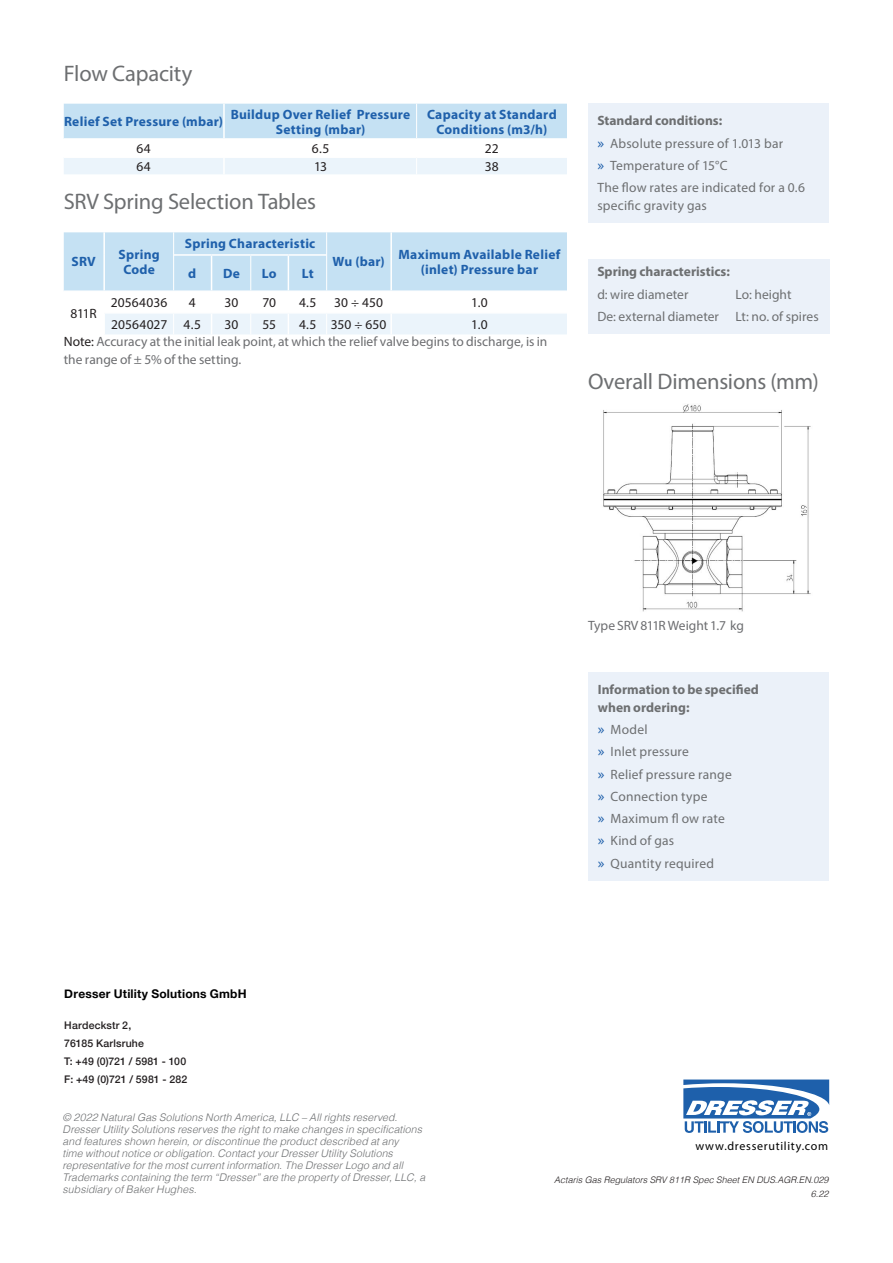
<style>
.page{position:relative;width:893px;height:1263px;background:#fff}
.page>*{position:absolute;margin:0;border:0;box-sizing:border-box;transform-origin:0 0}
.Section_Title{font:22.5px "Myriad Pro";letter-spacing:-.01em;color:#6d6f71}
.Body_Copy_9_12{font:13.5px/18px "Myriad Pro";letter-spacing:.015em;color:#6d6f71}
.Table_Header_9_12{font:700 13.5px/15px "Myriad Pro";letter-spacing:.02em;color:#1f60ab;text-align:center}
.Section_Title-2{font:13.5px/18px "Myriad Pro";letter-spacing:-.005em;color:#6c6d70}
.Section_Subhead{font:700 13.5px/18px "Myriad Pro";color:#6d6f71}
.Table_Body_9_12{font:13.5px "Myriad Pro";letter-spacing:.005em;color:#231f20}
.Body_Copy{font:13.5px "Myriad Pro";color:#6d6f71}
.Notes{font:13.5px "Myriad Pro";letter-spacing:-.01em;color:#6c6d70}
.t1{font:700 12px "Helvetica Neue";letter-spacing:.02em;color:#000}
.t2{font:12px "Myriad Pro";letter-spacing:.06em;color:#000}
.copyright{font:italic 300 10.5px/12px "Helvetica";letter-spacing:.01em;color:#6d6f71}
.DCB_-_Body{font:500 10.5px "Helvetica Neue";letter-spacing:.015em;color:#231f20}
.Body_Copy_Copy{font:italic 300 9px "Helvetica";color:#231f20}
.s1{color:#231f20}
.s2{font-family:"Lucida Grande";color:#1f60ab}
</style>
<div class="page">
<svg style="left:64px;top:104px;width:503px;height:70px"></svg>
<svg style="left:64px;top:232px;width:503px;height:102px"></svg>
<div style="left:588px;top:103px;width:241px;height:120px;background:#ebf1f9"></div>
<div style="left:588px;top:260px;width:241px;height:74px;background:#ebf1f9"></div>
<div style="left:588px;top:672px;width:241px;height:209px;background:#ebf1f9"></div>
<img style="left:603px;top:404px;width:208px;height:208px">
<svg style="left:683px;top:1079px;width:146px;height:54px"></svg>
<p class="Section_Title" style="left:64px;top:59px;width:130px">Flow Capacity</p>
<p class="Table_Header_9_12" style="left:64px;top:114px;width:160px">Relief Set Pressure (mbar)</p>
<p class="Table_Header_9_12" style="left:231px;top:106px;width:181px">Buildup Over Relief Pressure<br>Setting (mbar)</p>
<p class="Table_Header_9_12" style="left:427px;top:106px;width:131px">Capacity at Standard<br>Conditions (m3/h)</p>
<p class="Table_Body_9_12" style="left:136px;top:140px;width:16px">64</p>
<p class="Table_Body_9_12" style="left:312px;top:140px;width:19px">6.5</p>
<p class="Table_Body_9_12" style="left:485px;top:140px;width:15px">22</p>
<p class="Table_Body_9_12" style="left:136px;top:158px;width:16px">64</p>
<p class="Table_Body_9_12" style="left:314px;top:158px;width:15px">13</p>
<p class="Table_Body_9_12" style="left:485px;top:158px;width:15px">38</p>
<p class="Section_Title" style="left:64px;top:188px;width:254px">SRV Spring Selection Tables</p>
<p class="Table_Header_9_12" style="left:71px;top:254px;width:26px">SRV</p>
<p class="Table_Header_9_12" style="left:119px;top:246px;width:43px">Spring<br>Code</p>
<p class="Table_Header_9_12" style="left:185px;top:236px;width:132px">Spring Characteristic</p>
<p class="Table_Header_9_12" style="left:188px;top:266px;width:10px">d</p>
<p class="Table_Header_9_12" style="left:223px;top:266px;width:18px">De</p>
<p class="Table_Header_9_12" style="left:262px;top:266px;width:16px">Lo</p>
<p class="Table_Header_9_12" style="left:302px;top:266px;width:13px">Lt</p>
<p class="Table_Header_9_12" style="left:333px;top:254px;width:54px">Wu (bar)</p>
<p class="Table_Header_9_12" style="left:398px;top:246px;width:163px">Maximum Available Relief (inlet) Pressure bar</p>
<p class="Table_Body_9_12" style="left:111px;top:294px;width:58px">20564036</p>
<p class="Table_Body_9_12" style="left:189px;top:294px;width:8px">4</p>
<p class="Table_Body_9_12" style="left:224px;top:294px;width:15px">30</p>
<p class="Table_Body_9_12" style="left:262px;top:294px;width:15px">70</p>
<p class="Table_Body_9_12" style="left:299px;top:294px;width:19px">4.5</p>
<p class="Table_Body_9_12" style="left:334px;top:294px;width:50px">30 ÷ 450</p>
<p class="Table_Body_9_12" style="left:471px;top:294px;width:18px">1.0</p>
<p class="Table_Body_9_12" style="left:111px;top:316px;width:58px">20564027</p>
<p class="Table_Body_9_12" style="left:184px;top:316px;width:19px">4.5</p>
<p class="Table_Body_9_12" style="left:224px;top:316px;width:15px">30</p>
<p class="Table_Body_9_12" style="left:262px;top:316px;width:15px">55</p>
<p class="Table_Body_9_12" style="left:299px;top:316px;width:19px">4.5</p>
<p class="Table_Body_9_12" style="left:331px;top:316px;width:57px">350 ÷ 650</p>
<p class="Table_Body_9_12" style="left:471px;top:316px;width:18px">1.0</p>
<p class="Section_Title-2" style="left:64px;top:333px;width:485px"><span class="s1">Note:</span> Accuracy at the initial leak point, at which the relief valve begins to discharge, is in the range of ± 5% of the setting.</p>
<p class="Table_Body_9_12" style="left:71px;top:305px;width:28px">811R</p>
<p class="Section_Subhead" style="left:597px;top:111px;width:126px">Standard conditions:</p>
<p class="Body_Copy_9_12" style="left:597px;top:134px;width:187px"><span class="s2">»</span> Absolute pressure of 1.013 bar</p>
<p class="Body_Copy_9_12" style="left:597px;top:156px;width:132px"><span class="s2">»</span> Temperature of 15°C</p>
<p class="Body_Copy_9_12" style="left:597px;top:178px;width:209px">The flow rates are indicated for a 0.6 specific gravity gas</p>
<p class="Section_Subhead" style="left:597px;top:262px;width:134px">Spring characteristics:</p>
<p class="Body_Copy" style="left:597px;top:286px;width:93px">d: wire diameter</p>
<p class="Body_Copy" style="left:735px;top:286px;width:58px">Lo: height</p>
<p class="Body_Copy" style="left:597px;top:308px;width:223px">De: external diameter Lt: no. of spires</p>
<p class="Section_Title" style="left:588px;top:367px;width:232px">Overall Dimensions (mm)</p>
<p class="t1" style="left:64px;top:984px;width:184px">Dresser Utility Solutions GmbH</p>
<p class="DCB_-_Body" style="left:64px;top:1017px;width:69px">Hardeckstr 2,</p>
<p class="DCB_-_Body" style="left:64px;top:1035px;width:81px">76185 Karlsruhe</p>
<p class="DCB_-_Body" style="left:64px;top:1053px;width:123px">T: +49 (0)721 / 5981 - 100</p>
<p class="DCB_-_Body" style="left:64px;top:1071px;width:124px">F: +49 (0)721 / 5981 - 282</p>
<p class="Notes" style="left:588px;top:617px;width:157px">Type SRV 811R Weight 1.7 kg</p>
<p class="Section_Subhead" style="left:598px;top:680px;width:163px">Information to be specified when ordering:</p>
<p class="Body_Copy_9_12" style="left:598px;top:720px;width:51px"><span class="s2">»</span> Model</p>
<p class="Body_Copy_9_12" style="left:598px;top:743px;width:93px"><span class="s2">»</span> Inlet pressure</p>
<p class="Body_Copy_9_12" style="left:598px;top:765px;width:135px"><span class="s2">»</span> Relief pressure range</p>
<p class="Body_Copy_9_12" style="left:598px;top:787px;width:111px"><span class="s2">»</span> Connection type</p>
<p class="Body_Copy_9_12" style="left:598px;top:809px;width:128px"><span class="s2">»</span> Maximum fl ow rate</p>
<p class="Body_Copy_9_12" style="left:598px;top:832px;width:78px"><span class="s2">»</span> Kind of gas</p>
<p class="Body_Copy_9_12" style="left:598px;top:854px;width:118px"><span class="s2">»</span> Quantity required</p>
<p class="copyright" style="left:63px;top:1111px;width:364px">© 2022 Natural Gas Solutions North America, LLC – All rights reserved.<br>Dresser Utility Solutions reserves the right to make changes in specifications and features shown herein, or discontinue the product described at any<br>time without notice or obligation. Contact your Dresser Utility Solutions representative for the most current information. The Dresser Logo and all Trademarks containing the term “Dresser” are the property of Dresser, LLC, a subsidiary of Baker Hughes.</p>
<p class="t2" style="left:695px;top:1138px;width:134px">www.dresserutility.com</p>
<p class="Body_Copy_Copy" style="left:554px;top:1172px;width:276px">Actaris Gas Regulators SRV 811R Spec Sheet EN DUS.AGR.EN.029</p>
<p class="Body_Copy_Copy" style="left:811px;top:1186px;width:19px">6.22</p>
</div>
